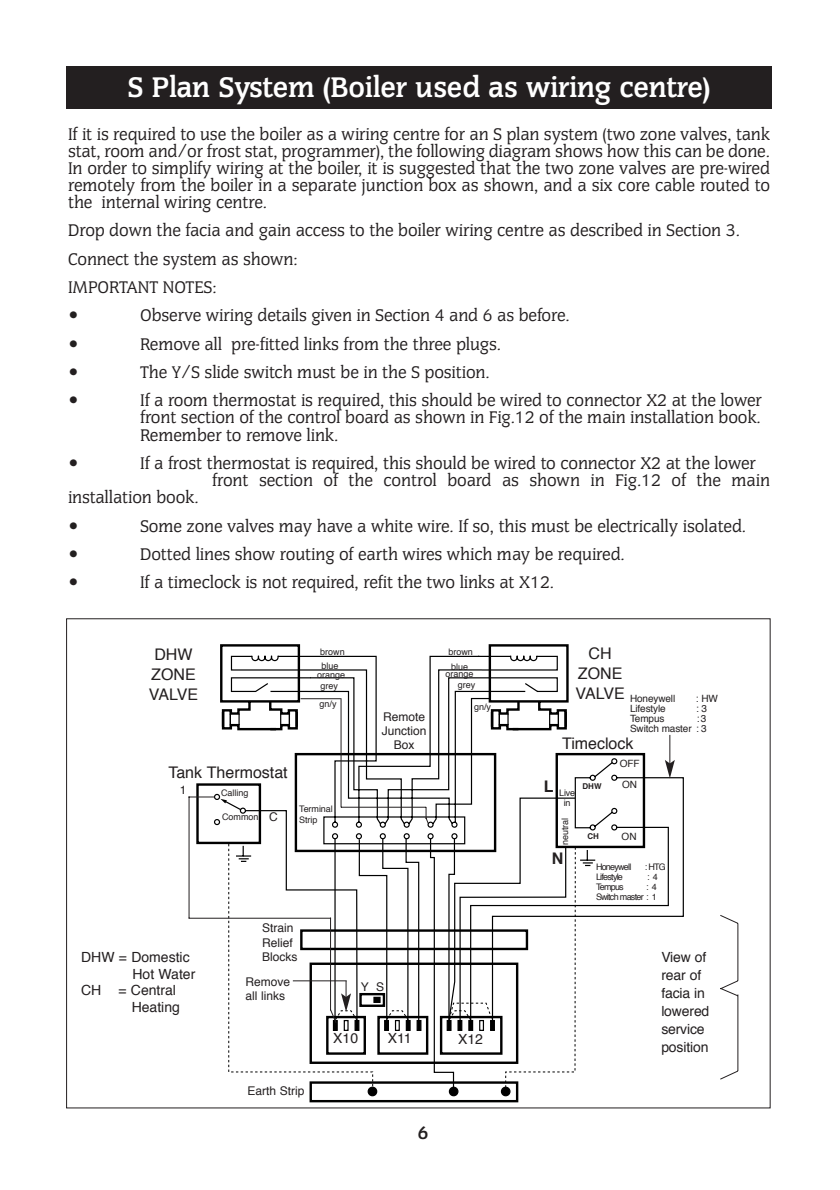
<style>
.page{position:relative;width:840px;height:1190px;background:#fff}
.page>*{position:absolute;margin:0;border:0;box-sizing:border-box;transform-origin:0 0}
.t1{font:32px "Cg Congress Bd";color:#fff}
.t2{font:20px "Cg Congress Bd";color:#231f20}
.t3{font:19px/17px "Cg Congress";color:#231f20;text-align:justify}
.t4{font:16px/20px "Helvetica";color:#231f20;text-align:center}
.t5{font:700 16px "Helvetica";color:#231f20}
.t6{font:14px/18px "Helvetica";letter-spacing:-.01em;color:#231f20}
.t7{font:12px/14.4px "Helvetica";color:#231f20}
.t8{font:10px/21px "Helvetica";letter-spacing:-.01em;color:#231f20}
.t9{font:9px/10.8px "Helvetica";color:#231f20}
.t10{font:9px/10px "Helvetica";letter-spacing:-.085em;color:#231f20;text-align:right}
.t11{font:700 8px "Helvetica";color:#231f20}
</style>
<div class="page">
<div style="left:66px;top:67px;width:706px;height:42px;background:#231f20"></div>
<svg style="left:66px;top:618px;width:705px;height:491px"></svg>
<svg style="left:665px;top:735px;width:10px;height:43px"></svg>
<svg style="left:228px;top:838px;width:266px;height:252px"></svg>
<hr style="left:293px;top:980px;width:54px;height:1px;background:#231f20">
<div style="left:79px;top:950px;width:120px;height:77px;background:#fff"></div>
<svg style="left:719px;top:914px;width:20px;height:167px"></svg>
<h1 class="t1" style="left:127px;top:74px;width:585px">S Plan System (Boiler used as wiring centre)</h1>
<p class="t3" style="left:68px;top:127px;width:703px">If it is required to use the boiler as a wiring centre for an S plan system (two zone valves, tank stat, room and/or frost stat, programmer), the following diagram shows how this can be done.<br>In order to simplify wiring at the boiler, it is suggested that the two zone valves are pre-wired remotely from the boiler in a separate junction box as shown, and a six core cable routed to the internal wiring centre.</p>
<p class="t3" style="left:68px;top:218px;width:673px;line-height:28.4px;text-align:left">Drop down the facia and gain access to the boiler wiring centre as described in Section 3.<br>Connect the system as shown:<br>IMPORTANT NOTES:<br>•</p>
<p class="t3" style="left:140px;top:308px;width:431px">Observe wiring details given in Section 4 and 6 as before.</p>
<p class="t3" style="left:68px;top:337px;width:11px">•</p>
<p class="t3" style="left:140px;top:337px;width:362px">Remove all pre-fitted links from the three plugs.</p>
<p class="t3" style="left:68px;top:365px;width:11px">•</p>
<p class="t3" style="left:140px;top:365px;width:351px">The Y/S slide switch must be in the S position.</p>
<p class="t3" style="left:68px;top:393px;width:11px">•</p>
<p class="t3" style="left:140px;top:393px;width:623px">If a room thermostat is required, this should be wired to connector X2 at the lower front section of the control board as shown in Fig.12 of the main installation book.<br>Remember to remove link.</p>
<p class="t3" style="left:68px;top:456px;width:11px">•</p>
<p class="t3" style="left:140px;top:456px;width:617px">If a frost thermostat is required, this should be wired to connector X2 at the lower</p>
<p class="t3" style="left:212px;top:473px;width:559px">front section of the control board as shown in Fig.12 of the main</p>
<p class="t3" style="left:68px;top:490px;width:132px">installation book.</p>
<p class="t3" style="left:68px;top:518px;width:11px">•</p>
<p class="t3" style="left:140px;top:518px;width:608px">Some zone valves may have a white wire. If so, this must be electrically isolated.</p>
<p class="t3" style="left:68px;top:547px;width:11px">•</p>
<p class="t3" style="left:140px;top:547px;width:486px">Dotted lines show routing of earth wires which may be required.</p>
<p class="t3" style="left:68px;top:575px;width:11px">•</p>
<p class="t3" style="left:140px;top:575px;width:415px">If a timeclock is not required, refit the two links at X12.</p>
<p class="t4" style="left:149px;top:646px;width:51px">DHW<br>ZONE<br>VALVE</p>
<p class="t4" style="left:576px;top:644px;width:51px">CH<br>ZONE<br>VALVE</p>
<p class="t7" style="left:382px;top:710px;width:46px;text-align:center">Remote<br>Junction<br>Box</p>
<p class="t9" style="left:448px;top:645px;width:26px;line-height:14.8px">brown blue</p>
<p class="t9" style="left:446px;top:669px;width:31px;text-align:right">orange grey</p>
<p class="t9" style="left:474px;top:703px;width:19px">gn/y</p>
<p class="t9" style="left:320px;top:647px;width:26px">brown</p>
<p class="t9" style="left:320px;top:681px;width:19px">grey</p>
<p class="t9" style="left:321px;top:661px;width:19px">blue</p>
<p class="t9" style="left:317px;top:670px;width:30px">orange</p>
<p class="t8" style="left:630px;top:689px;width:47px">Honeywell</p>
<p class="t8" style="left:696px;top:689px;width:24px">: HW</p>
<p class="t8" style="left:630px;top:699px;width:37px">Lifestyle</p>
<p class="t8" style="left:696px;top:699px;width:12px">: 3</p>
<p class="t8" style="left:630px;top:709px;width:36px">Tempus</p>
<p class="t9" style="left:320px;top:699px;width:19px">gn/y</p>
<p class="t8" style="left:630px;top:714px;width:78px;line-height:10px;text-align:right">:3<br>Switch master : 3</p>
<p class="t4" style="left:562px;top:735px;width:73px">Timeclock</p>
<p class="t4" style="left:168px;top:764px;width:121px">Tank Thermostat</p>
<p class="t7" style="left:180px;top:784px;width:8px">1</p>
<p class="t9" style="left:221px;top:789px;width:29px">Calling</p>
<p class="t9" style="left:222px;top:813px;width:38px">Common</p>
<p class="t7" style="left:269px;top:811px;width:10px">C</p>
<p class="t9" style="left:299px;top:804px;width:35px">Terminal<br>Strip</p>
<p class="t6" style="left:81px;top:949px;width:110px">DHW = Domestic</p>
<p class="t6" style="left:133px;top:966px;width:64px">Hot Water</p>
<p class="t6" style="left:81px;top:983px;width:96px">CH = Central</p>
<p class="t6" style="left:132px;top:999px;width:50px">Heating</p>
<p class="t7" style="left:262px;top:922px;width:37px">Strain<br>Relief<br>Blocks</p>
<p class="t7" style="left:246px;top:975px;width:46px">Remove all links</p>
<p class="t7" style="left:361px;top:980px;width:25px">Y S</p>
<p class="t7" style="left:248px;top:1084px;width:59px">Earth Strip</p>
<p class="t6" style="left:333px;top:1031px;width:26px">X10</p>
<p class="t6" style="left:388px;top:1031px;width:25px">X11</p>
<p class="t6" style="left:458px;top:1031px;width:26px">X12</p>
<p class="t2" style="left:417px;top:1124px;width:13px">6</p>
<p class="t5" style="left:544px;top:780px;width:11px">L</p>
<p class="t9" style="left:559px;top:789px;width:17px;line-height:10px;text-align:center">Live in</p>
<p class="t9" style="left:560px;top:845px;width:29px;rotate:-90deg">neutral</p>
<p class="t5" style="left:552px;top:851px;width:13px">N</p>
<p class="t11" style="left:583px;top:783px;width:21px">DHW</p>
<p class="t8" style="left:620px;top:754px;width:21px">OFF<br>ON</p>
<p class="t11" style="left:587px;top:833px;width:13px">CH</p>
<p class="t8" style="left:622px;top:827px;width:16px">ON</p>
<p class="t10" style="left:596px;top:862px;width:37px">Honeywell</p>
<p class="t9" style="left:645px;top:862px;width:23px">: HTG</p>
<p class="t10" style="left:596px;top:872px;width:28px">Lifestyle</p>
<p class="t9" style="left:647px;top:872px;width:12px">: 4</p>
<p class="t9" style="left:596px;top:882px;width:29px">Tempus</p>
<p class="t10" style="left:596px;top:882px;width:62px">: 4<br>Switch master : 1</p>
<p class="t6" style="left:661px;top:950px;width:50px">View of rear of facia in lowered service position</p>
</div>
